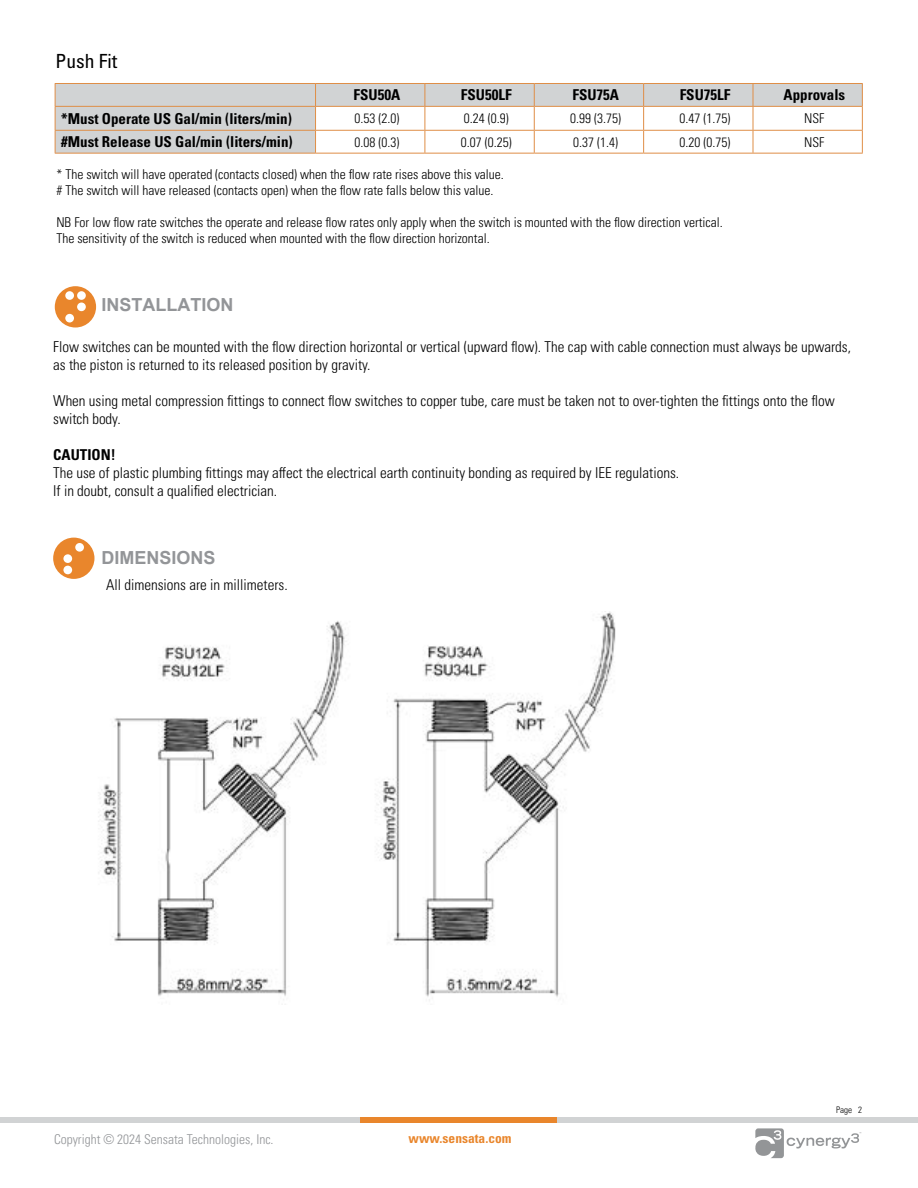
<style>
.page{position:relative;width:918px;height:1188px;background:#fff}
.page>*{position:absolute;margin:0;border:0;box-sizing:border-box;transform-origin:0 0}
.t1{font:condensed 19.5px "Univers LT Pro";color:#000}
.t2{font:700 18px "Arial";color:#939598}
.t3{font:300 condensed 15px/18px "Univers LT Pro";color:#000}
.t4{font:700 condensed 15px "Univers LT Pro";color:#000}
.t5{font:300 condensed 13.5px/16.2px "Univers LT Pro";color:#000}
.t6{font:300 condensed 13.5px "Univers LT Pro";color:#939598}
.t7{font:700 condensed 13.5px "Univers LT Pro";color:#e9862c}
.t8{font:300 condensed 9px "Univers LT Pro";color:#000}
</style>
<div class="page">
<div style="left:0;top:1117px;width:918px;height:6px;background:#d1d3d4"></div>
<div style="left:361px;top:1117px;width:196px;height:6px;background:#e9862c"></div>
<svg style="left:755px;top:1128px;width:106px;height:30px"></svg>
<div style="left:55px;top:286px;width:41px;height:42px;background:#e9862c;border-radius:50%"></div>
<div style="left:65px;top:291px;width:9px;height:9px;background:#fff;border-radius:50%"></div>
<div style="left:77px;top:291px;width:9px;height:9px;background:#fff;border-radius:50%"></div>
<div style="left:77px;top:303px;width:9px;height:8px;background:#fff;border-radius:50%"></div>
<div style="left:65px;top:314px;width:9px;height:8px;background:#fff;border-radius:50%"></div>
<svg style="left:56px;top:84px;width:806px;height:69px;fill:#d1d3d4"></svg>
<hr style="left:55px;top:83px;width:260px;height:1px;background:#df8e47">
<hr style="left:315px;top:83px;width:110px;height:1px;background:#df8e47">
<hr style="left:425px;top:83px;width:109px;height:1px;background:#df8e47">
<hr style="left:534px;top:83px;width:110px;height:1px;background:#df8e47">
<hr style="left:644px;top:83px;width:109px;height:1px;background:#df8e47">
<hr style="left:753px;top:83px;width:110px;height:1px;background:#df8e47">
<hr style="left:315px;top:106px;width:110px;height:1px;background:#df8e47">
<hr style="left:425px;top:106px;width:109px;height:1px;background:#df8e47">
<hr style="left:534px;top:106px;width:110px;height:1px;background:#df8e47">
<hr style="left:644px;top:106px;width:109px;height:1px;background:#df8e47">
<hr style="left:753px;top:106px;width:110px;height:1px;background:#df8e47">
<hr style="left:55px;top:106px;width:260px;height:1px;background:#df8e47">
<hr style="left:55px;top:130px;width:260px;height:1px;background:#df8e47">
<svg style="left:55px;top:84px;width:1px;height:69px"></svg>
<hr style="left:55px;top:153px;width:260px;height:1px;background:#df8e47">
<hr style="left:315px;top:130px;width:110px;height:1px;background:#df8e47">
<svg style="left:315px;top:84px;width:1px;height:69px"></svg>
<hr style="left:425px;top:130px;width:109px;height:1px;background:#df8e47">
<svg style="left:425px;top:84px;width:1px;height:69px"></svg>
<hr style="left:534px;top:130px;width:110px;height:1px;background:#df8e47">
<svg style="left:534px;top:84px;width:1px;height:69px"></svg>
<hr style="left:644px;top:130px;width:109px;height:1px;background:#df8e47">
<svg style="left:643px;top:84px;width:1px;height:69px"></svg>
<hr style="left:753px;top:130px;width:110px;height:1px;background:#df8e47">
<svg style="left:753px;top:84px;width:1px;height:69px"></svg>
<svg style="left:862px;top:84px;width:1px;height:69px"></svg>
<hr style="left:315px;top:153px;width:110px;height:1px;background:#df8e47">
<hr style="left:425px;top:153px;width:109px;height:1px;background:#df8e47">
<hr style="left:534px;top:153px;width:110px;height:1px;background:#df8e47">
<hr style="left:644px;top:153px;width:109px;height:1px;background:#df8e47">
<hr style="left:753px;top:153px;width:110px;height:1px;background:#df8e47">
<div style="left:53px;top:538px;width:41px;height:41px;background:#e9862c;border-radius:50%"></div>
<div style="left:75px;top:543px;width:9px;height:9px;background:#fff;border-radius:50%"></div>
<div style="left:63px;top:554px;width:9px;height:9px;background:#fff;border-radius:50%"></div>
<div style="left:63px;top:566px;width:9px;height:8px;background:#fff;border-radius:50%"></div>
<img style="left:98px;top:611px;width:518px;height:390px">
<div style="left:65px;top:608px;width:97px;height:49px;background:#fff"></div>
<h1 class="t1" style="left:56px;top:49px;width:63px">Push Fit</h1>
<p class="t4" style="left:354px;top:86px;width:48px">FSU50A</p>
<p class="t4" style="left:461px;top:86px;width:52px">FSU50LF</p>
<p class="t4" style="left:572px;top:86px;width:48px">FSU75A</p>
<p class="t4" style="left:680px;top:86px;width:52px">FSU75LF</p>
<p class="t4" style="left:784px;top:86px;width:63px">Approvals</p>
<p class="t4" style="left:61px;top:109px;width:232px">*Must Operate US Gal/min (liters/min)</p>
<p class="t5" style="left:354px;top:110px;width:46px">0.53 (2.0)</p>
<p class="t5" style="left:464px;top:110px;width:46px">0.24 (0.9)</p>
<p class="t5" style="left:570px;top:110px;width:52px">0.99 (3.75)</p>
<p class="t5" style="left:680px;top:110px;width:52px">0.47 (1.75)</p>
<p class="t5" style="left:804px;top:110px;width:22px">NSF</p>
<p class="t4" style="left:61px;top:133px;width:233px">#Must Release US Gal/min (liters/min)</p>
<p class="t5" style="left:354px;top:133px;width:46px">0.08 (0.3)</p>
<p class="t5" style="left:461px;top:133px;width:52px">0.07 (0.25)</p>
<p class="t5" style="left:573px;top:133px;width:46px">0.37 (1.4)</p>
<p class="t5" style="left:680px;top:133px;width:52px">0.20 (0.75)</p>
<p class="t5" style="left:804px;top:133px;width:22px">NSF</p>
<p class="t5" style="left:56px;top:165px;width:449px">* The switch will have operated (contacts closed) when the flow rate rises above this value. # The switch will have released (contacts open) when the flow rate falls below this value.</p>
<p class="t5" style="left:56px;top:214px;width:668px">NB For low flow rate switches the operate and release flow rates only apply when the switch is mounted with the flow direction vertical.<br>The sensitivity of the switch is reduced when mounted with the flow direction horizontal.</p>
<p class="t2" style="left:102px;top:293px;width:133px">INSTALLATION</p>
<p class="t3" style="left:53px;top:337px;width:799px">Flow switches can be mounted with the flow direction horizontal or vertical (upward flow). The cap with cable connection must always be upwards, as the piston is returned to its released position by gravity.</p>
<p class="t3" style="left:53px;top:391px;width:783px">When using metal compression fittings to connect flow switches to copper tube, care must be taken not to over-tighten the fittings onto the flow switch body.</p>
<p class="t4" style="left:53px;top:445px;width:64px">CAUTION!</p>
<p class="t3" style="left:53px;top:463px;width:628px">The use of plastic plumbing fittings may affect the electrical earth continuity bonding as required by IEE regulations.<br>If in doubt, consult a qualified electrician.</p>
<p class="t2" style="left:102px;top:546px;width:116px">DIMENSIONS</p>
<p class="t3" style="left:106px;top:575px;width:183px">All dimensions are in millimeters.</p>
<p class="t6" style="left:54px;top:1130px;width:221px">Copyright © 2024 Sensata Technologies, Inc.</p>
<p class="t7" style="left:409px;top:1130px;width:104px">www.sensata.com</p>
<p class="t8" style="left:836px;top:1104px;width:27px">Page 2</p>
</div>
